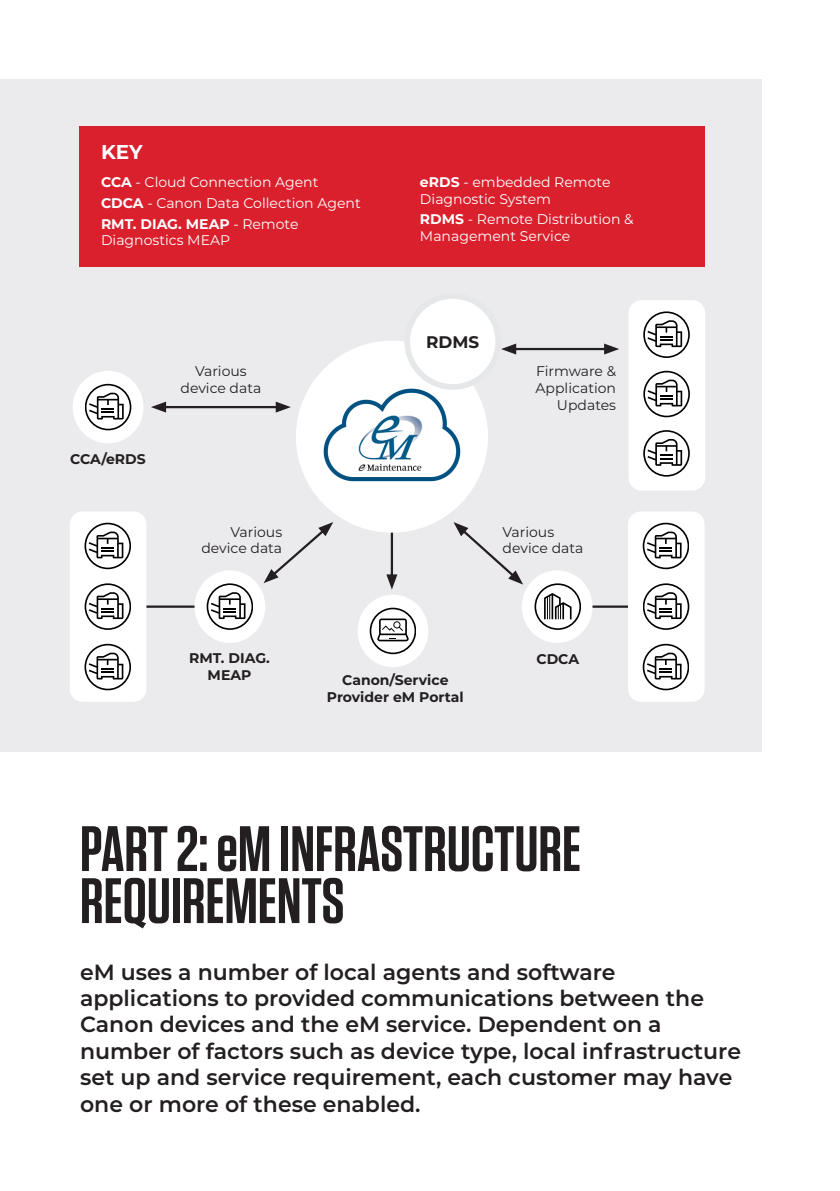
<style>
.page{position:relative;width:840px;height:1191px;background:#fff}
.page>*{position:absolute;margin:0;border:0;box-sizing:border-box;transform-origin:0 0}
.suib_title{font:600 64px/52px "Tungsten";color:#231f20}
.standfirst{font:600 22px/26.4px "Montserrat";color:#231f20}
.Body{font:700 20px "Montserrat";color:#fff}
.infographic_headers{font:700 16.8px "Montserrat";color:#231f20}
.table_text{font:14px/16.8px "Montserrat";color:#fff}
.table_text-2{font:14px/16.8px "Montserrat";color:#231f20;text-align:right}
.infographic_headers-2{font:700 14px/16.8px "Montserrat";color:#231f20;text-align:center}
.s1{font-weight:700}
</style>
<div class="page">
<div style="left:0;top:79px;width:760px;height:672px;background:#e6e7e9"></div>
<hr style="left:390px;top:420px;width:3px;height:158px;background:#231f20">
<svg style="left:386px;top:574px;width:11px;height:15px"></svg>
<div style="left:80px;top:126px;width:624px;height:140px;background:#da202d"></div>
<hr style="left:108px;top:605px;width:121px;height:3px;background:#231f20">
<hr style="left:567px;top:605px;width:118px;height:3px;background:#231f20">
<div style="left:73px;top:371px;width:70px;height:72px;background:#fff;border-radius:50%"></div>
<div style="left:628px;top:300px;width:76px;height:190px;background:#fff;border-radius:13px"></div>
<div style="left:296px;top:341px;width:191px;height:191px;background:#fff;border-radius:50%"></div>
<svg style="left:643px;top:311px;width:46px;height:47px"></svg>
<svg style="left:643px;top:371px;width:46px;height:46px"></svg>
<svg style="left:643px;top:430px;width:46px;height:46px"></svg>
<div style="left:627px;top:511px;width:77px;height:191px;background:#fff;border-radius:13px"></div>
<svg style="left:642px;top:523px;width:46px;height:46px"></svg>
<svg style="left:643px;top:583px;width:45px;height:47px"></svg>
<svg style="left:642px;top:644px;width:46px;height:46px"></svg>
<div style="left:70px;top:511px;width:76px;height:191px;background:#fff;border-radius:13px"></div>
<svg style="left:85px;top:523px;width:46px;height:46px"></svg>
<svg style="left:85px;top:583px;width:46px;height:47px"></svg>
<svg style="left:85px;top:644px;width:46px;height:46px"></svg>
<svg style="left:85px;top:384px;width:46px;height:46px"></svg>
<div style="left:357px;top:594px;width:71px;height:73px;background:#fff;border-radius:50%"></div>
<svg style="left:370px;top:607px;width:45px;height:47px"></svg>
<hr style="left:162px;top:406px;width:117px;height:2px;background:#231f20">
<svg style="left:151px;top:401px;width:15px;height:11px"></svg>
<svg style="left:275px;top:401px;width:16px;height:11px"></svg>
<div style="left:194px;top:570px;width:71px;height:73px;background:#fff;border-radius:50%"></div>
<svg style="left:207px;top:583px;width:46px;height:47px"></svg>
<div style="left:521px;top:570px;width:71px;height:73px;background:#fff;border-radius:50%"></div>
<svg style="left:534px;top:583px;width:46px;height:47px"></svg>
<hr style="left:512px;top:348px;width:95px;height:2px;background:#231f20">
<svg style="left:603px;top:343px;width:16px;height:11px"></svg>
<svg style="left:501px;top:343px;width:15px;height:11px"></svg>
<svg style="left:263px;top:522px;width:70px;height:61px"></svg>
<svg style="left:453px;top:522px;width:70px;height:62px"></svg>
<img style="left:318px;top:362px;width:147px;height:147px">
<img style="left:356px;top:414px;width:70px;height:59px">
<div style="left:407px;top:296px;width:91px;height:91px;background:#fff;border-radius:50%"></div>
<div style="left:404px;top:293px;width:97px;height:97px;border:6px solid #e6e7e9;border-radius:50%"></div>
<p class="Body" style="left:101px;top:137px;width:43px">KEY</p>
<p class="table_text" style="left:101px;top:173px;width:219px"><span class="s1">CCA</span> - Cloud Connection Agent</p>
<p class="table_text" style="left:101px;top:194px;width:261px"><span class="s1">CDCA</span> - Canon Data Collection Agent</p>
<p class="table_text" style="left:101px;top:215px;width:199px"><span class="s1">RMT. DIAG. MEAP</span> - Remote<br>Diagnostics MEAP</p>
<p class="infographic_headers-2" style="left:70px;top:450px;width:77px">CCA/eRDS</p>
<p class="table_text-2" style="left:180px;top:362px;width:82px;text-align:center">Various device data</p>
<p class="table_text" style="left:420px;top:173px;width:192px"><span class="s1">eRDS</span> - embedded Remote<br>Diagnostic System</p>
<p class="table_text" style="left:420px;top:210px;width:215px"><span class="s1">RDMS</span> - Remote Distribution &amp;<br>Management Service</p>
<p class="infographic_headers" style="left:426px;top:330px;width:54px">RDMS</p>
<p class="table_text-2" style="left:535px;top:362px;width:82px">Firmware &amp;<br>Application<br>Updates</p>
<p class="table_text-2" style="left:201px;top:523px;width:82px">Various device data</p>
<p class="table_text-2" style="left:502px;top:523px;width:82px;text-align:left">Various device data</p>
<p class="infographic_headers-2" style="left:189px;top:649px;width:82px">RMT. DIAG.<br>MEAP</p>
<p class="infographic_headers-2" style="left:536px;top:650px;width:44px">CDCA</p>
<p class="infographic_headers-2" style="left:327px;top:671px;width:138px">Canon/Service<br>Provider eM Portal</p>
<p class="suib_title" style="left:80px;top:824px;width:502px">PART 2: eM INFRASTRUCTURE<br>REQUIREMENTS</p>
<p class="standfirst" style="left:80px;top:957px;width:662px">eM uses a number of local agents and software applications to provided communications between the Canon devices and the eM service. Dependent on a number of factors such as device type, local infrastructure set up and service requirement, each customer may have one or more of these enabled.</p>
</div>
